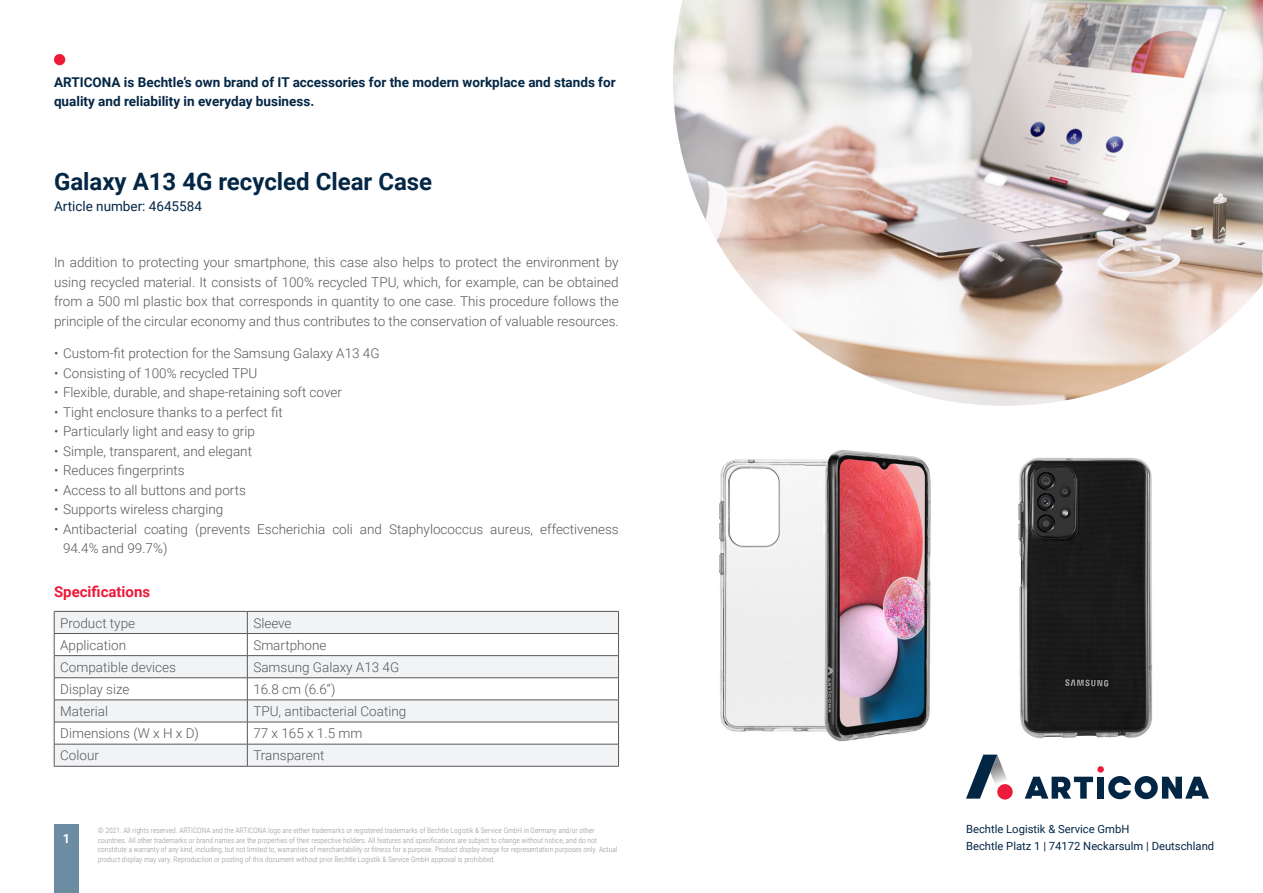
<style>
.page{position:relative;width:1263px;height:893px;background:#fff}
.page>*{position:absolute;margin:0;border:0;box-sizing:border-box;transform-origin:0 0}
.t1{font:700 24px "Roboto";color:#042645}
.t2{font:700 15px "Roboto";color:#ed1a3a}
.t3{font:300 13.5px/19.5px "Roboto";color:#57585a;text-align:justify}
.t4{font:700 13.5px/19.5px "Roboto";color:#042645}
.t5{font:13.5px "Roboto";color:#042645}
.t6{font:700 12.75px "Roboto";color:#fff}
.t7{font:11.25px/16.5px "Roboto";color:#042645}
.t8{font:300 7.5px/9.8px "Roboto Condensed";color:#939598}
</style>
<div class="page">
<img style="left:719px;top:450px;width:212px;height:291px">
<img style="left:1018px;top:457px;width:134px;height:282px">
<div style="left:54px;top:825px;width:25px;height:68px;background:#6b8ca1"></div>
<div style="left:54px;top:54px;width:11px;height:11px;background:#ed1a3a;border-radius:50%"></div>
<div style="left:1097px;top:766px;width:7px;height:7px;background:#ed1a3a;border-radius:50%"></div>
<svg style="left:1025px;top:777px;width:68px;height:22px"></svg>
<div style="left:1097px;top:777px;width:7px;height:22px;background:#042645"></div>
<svg style="left:1108px;top:776px;width:101px;height:23px"></svg>
<svg style="left:966px;top:755px;width:47px;height:44px"></svg>
<div style="left:997px;top:784px;width:16px;height:15px;background:#ed1a3a;border-radius:50%"></div>
<img style="left:673px;top:0;width:590px;height:406px">
<svg style="left:54px;top:611px;width:565px;height:155px"></svg>
<hr style="left:54px;top:766px;width:193px;height:1px;background:#57585a">
<hr style="left:247px;top:766px;width:372px;height:1px;background:#57585a">
<p class="t4" style="left:54px;top:72px;width:563px">ARTICONA is Bechtle’s own brand of IT accessories for the modern workplace and stands for quality and reliability in everyday business.</p>
<h1 class="t1" style="left:54px;top:165px;width:380px">Galaxy A13 4G recycled Clear Case</h1>
<p class="t5" style="left:54px;top:197px;width:149px">Article number: 4645584</p>
<p class="t3" style="left:54px;top:252px;width:566px">In addition to protecting your smartphone, this case also helps to protect the environment by using recycled material. It consists of 100% recycled TPU, which, for example, can be obtained from a 500 ml plastic box that corresponds in quantity to one case. This procedure follows the principle of the circular economy and thus contributes to the conservation of valuable resources.</p>
<p class="t3" style="left:54px;top:343px;width:327px">• Custom-fit protection for the Samsung Galaxy A13 4G</p>
<p class="t3" style="left:54px;top:363px;width:205px">• Consisting of 100% recycled TPU</p>
<p class="t3" style="left:54px;top:382px;width:289px">• Flexible, durable, and shape-retaining soft cover</p>
<p class="t3" style="left:54px;top:402px;width:230px">• Tight enclosure thanks to a perfect fit</p>
<p class="t3" style="left:54px;top:421px;width:202px">• Particularly light and easy to grip</p>
<p class="t3" style="left:54px;top:441px;width:200px">• Simple, transparent, and elegant</p>
<p class="t3" style="left:54px;top:460px;width:132px">• Reduces fingerprints</p>
<p class="t3" style="left:54px;top:480px;width:193px">• Access to all buttons and ports</p>
<p class="t3" style="left:54px;top:499px;width:171px">• Supports wireless charging</p>
<p class="t3" style="left:63px;top:519px;width:557px;text-indent:-9px">• Antibacterial coating (prevents Escherichia coli and Staphylococcus aureus, effectiveness<br>94.4% and 99.7%)</p>
<p class="t2" style="left:54px;top:581px;width:98px">Specifications</p>
<p class="t3" style="left:60px;top:612px;width:76px">Product type</p>
<p class="t3" style="left:253px;top:612px;width:40px">Sleeve</p>
<p class="t3" style="left:60px;top:635px;width:67px">Application</p>
<p class="t3" style="left:253px;top:635px;width:75px">Smartphone</p>
<p class="t3" style="left:60px;top:657px;width:117px">Compatible devices</p>
<p class="t3" style="left:253px;top:657px;width:147px">Samsung Galaxy A13 4G</p>
<p class="t3" style="left:60px;top:679px;width:71px">Display size</p>
<p class="t3" style="left:253px;top:679px;width:84px">16.8 cm (6.6“)</p>
<p class="t3" style="left:60px;top:701px;width:50px">Material</p>
<p class="t3" style="left:253px;top:701px;width:155px">TPU, antibacterial Coating</p>
<p class="t3" style="left:60px;top:723px;width:140px">Dimensions (W x H x D)</p>
<p class="t3" style="left:253px;top:723px;width:111px">77 x 165 x 1.5 mm</p>
<p class="t3" style="left:60px;top:745px;width:40px">Colour</p>
<p class="t3" style="left:253px;top:745px;width:73px">Transparent</p>
<p class="t6" style="left:63px;top:829px;width:9px">1</p>
<p class="t7" style="left:966px;top:821px;width:250px">Bechtle Logistik &amp; Service GmbH<br>Bechtle Platz 1 | 74172 Neckarsulm | Deutschland</p>
<p class="t8" style="left:98px;top:825px;width:521px">© 2021. All rights reserved. ARTICONA and the ARTICONA logo are either trademarks or registered trademarks of Bechtle Logistik &amp; Service GmbH in Germany and/or other countries. All other trademarks or brand names are the properties of their respective holders. All features and specifications are subject to change without notice, and do not constitute a warranty of any kind, including, but not limited to, warranties of merchantability or fitness for a purpose. Product display image for representation purposes only. Actual product display may vary. Reproduction or posting of this document without prior Bechtle Logistik &amp; Service GmbH approval is prohibited.</p>
</div>
